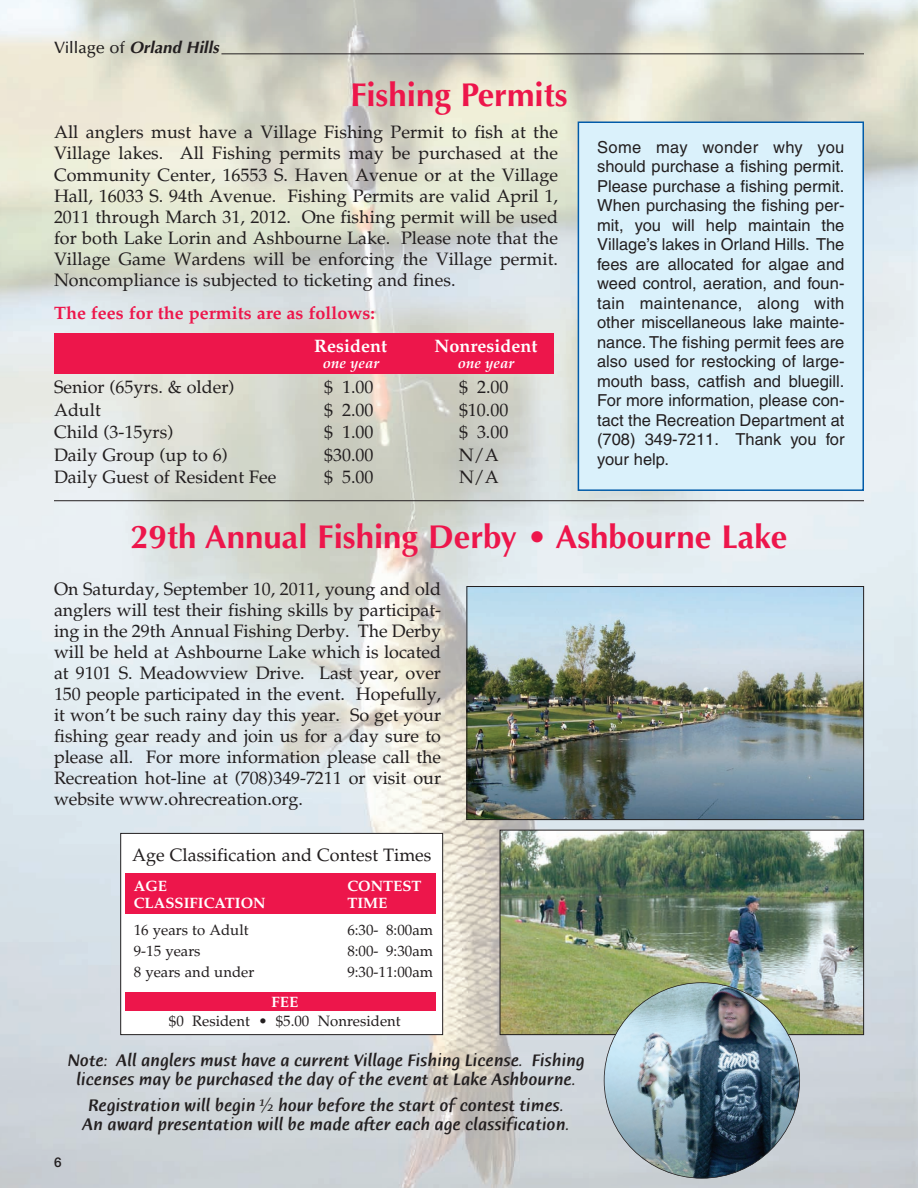
<style>
.page{position:relative;width:918px;height:1188px;background:#fff}
.page>*{position:absolute;margin:0;border:0;box-sizing:border-box;transform-origin:0 0}
.t1{font:700 33px "Optima";color:#ed164b}
.t2{font:18px/21px "Palatia";color:#231f20;text-align:justify}
.t3{font:italic 500 18px/19.5px "Humana Sans ITC";color:#231f20;text-align:center}
.t4{font:700 18px "Palatia";color:#ed164b}
.t5{font:700 18px "Palatino";color:#fff}
.t6{font:16.5px/19.5px "Helvetica";color:#231f20;text-align:justify}
.t7{font:italic 700 16.5px "Optima";color:#231f20}
.t8{font:15px "Palatia";color:#231f20}
.t9{font:700 15px "Palatino";color:#fff}
.t10{font:italic 700 15px "Palatino";color:#fff}
.t11{font:500 13.5px "Helvetica Neue";color:#231f20}
.s1{font-weight:500;font-style:normal}
</style>
<div class="page">
<img style="left:0;top:0;width:917px;height:1188px">
<hr style="left:221px;top:53px;width:643px;height:1px;background:#231f20">
<div style="left:54px;top:333px;width:500px;height:41px;background:#ed164b"></div>
<div style="left:121px;top:833px;width:322px;height:202px;background:#fff"></div>
<div style="left:120px;top:833px;width:323px;height:202px;border:1px solid #231f20"></div>
<hr style="left:54px;top:500px;width:810px;height:1px;background:#231f20">
<img style="left:468px;top:588px;width:394px;height:230px">
<div style="left:466px;top:586px;width:398px;height:234px;border:1px solid #231f20"></div>
<img style="left:502px;top:832px;width:360px;height:201px">
<div style="left:500px;top:830px;width:364px;height:205px;border:1px solid #231f20"></div>
<img style="left:604px;top:983px;width:196px;height:195px;border-radius:50%">
<div style="left:579px;top:123px;width:284px;height:366px;background:#daf1fb"></div>
<div style="left:578px;top:122px;width:286px;height:369px;border:2px solid #015ba9"></div>
<div style="left:125px;top:873px;width:311px;height:41px;background:#ed164b"></div>
<div style="left:125px;top:992px;width:311px;height:19px;background:#ed164b"></div>
<p class="t7" style="left:54px;top:40px;width:170px"><span class="s1">V i l l a g e o f</span> Orland Hills</p>
<h1 class="t1" style="left:350px;top:81px;width:219px">Fishing Permits</h1>
<p class="t2" style="left:54px;top:124px;width:506px">All anglers must have a Village Fishing Permit to fish at the Village lakes. All Fishing permits may be purchased at the Community Center, 16553 S. Haven Avenue or at the Village Hall, 16033 S. 94th Avenue. Fishing Permits are valid April 1, 2011 through March 31, 2012. One fishing permit will be used for both Lake Lorin and Ashbourne Lake. Please note that the Village Game Wardens will be enforcing the Village permit.<br>Noncompliance is subjected to ticketing and fines.</p>
<p class="t4" style="left:54px;top:306px;width:323px">The fees for the permits are as follows:</p>
<p class="t5" style="left:314px;top:338px;width:74px">Resident</p>
<p class="t5" style="left:435px;top:338px;width:104px">Nonresident</p>
<p class="t10" style="left:323px;top:357px;width:58px">one year</p>
<p class="t10" style="left:458px;top:357px;width:58px">one year</p>
<p class="t2" style="left:54px;top:379px;width:182px">Senior (65yrs. &amp; older)</p>
<p class="t2" style="left:324px;top:379px;width:51px">$ 1.00</p>
<p class="t2" style="left:459px;top:379px;width:51px">$ 2.00</p>
<p class="t2" style="left:54px;top:401px;width:48px">Adult</p>
<p class="t2" style="left:324px;top:401px;width:51px">$ 2.00</p>
<p class="t2" style="left:459px;top:401px;width:51px">$10.00</p>
<p class="t2" style="left:54px;top:424px;width:121px">Child (3-15yrs)</p>
<p class="t2" style="left:324px;top:424px;width:51px">$ 1.00</p>
<p class="t2" style="left:459px;top:424px;width:51px">$ 3.00</p>
<p class="t2" style="left:54px;top:446px;width:175px">Daily Group (up to 6)</p>
<p class="t2" style="left:324px;top:446px;width:51px">$30.00</p>
<p class="t2" style="left:459px;top:446px;width:41px">N/A</p>
<p class="t2" style="left:54px;top:469px;width:224px">Daily Guest of Resident Fee</p>
<p class="t2" style="left:324px;top:469px;width:51px">$ 5.00</p>
<p class="t2" style="left:459px;top:469px;width:41px">N/A</p>
<p class="t6" style="left:597px;top:139px;width:249px">Some may wonder why you should purchase a fishing permit.<br>Please purchase a fishing permit.<br>When purchasing the fishing per&shy;mit, you will help maintain the Village’s lakes in Orland Hills. The fees are allocated for algae and weed control, aeration, and foun&shy;tain maintenance, along with other miscellaneous lake mainte&shy;nance. The fishing permit fees are also used for restocking of large&shy;mouth bass, catfish and bluegill.<br>For more information, please con&shy;tact the Recreation Department at (708) 349-7211. Thank you for your help.</p>
<h1 class="t1" style="left:131px;top:523px;width:658px">29th Annual Fishing Derby • Ashbourne Lake</h1>
<p class="t2" style="left:54px;top:580px;width:389px">On Saturday, September 10, 2011, young and old anglers will test their fishing skills by participat&shy;ing in the 29th Annual Fishing Derby. The Derby will be held at Ashbourne Lake which is located at 9101 S. Meadowview Drive. Last year, over 150 people participated in the event. Hopefully, it won’t be such rainy day this year. So get your fishing gear ready and join us for a day sure to please all. For more information please call the Recreation hot-line at (708)349-7211 or visit our website www.ohrecreation.org.</p>
<p class="t2" style="left:132px;top:846px;width:301px">Age Classification and Contest Times</p>
<p class="t9" style="left:134px;top:880px;width:35px">AGE</p>
<p class="t9" style="left:347px;top:880px;width:76px">CONTEST</p>
<p class="t9" style="left:134px;top:897px;width:133px">CLASSIFICATION</p>
<p class="t9" style="left:347px;top:897px;width:42px">TIME</p>
<p class="t8" style="left:134px;top:924px;width:116px">16 years to Adult</p>
<p class="t8" style="left:347px;top:924px;width:87px">6:30- 8:00am</p>
<p class="t8" style="left:134px;top:945px;width:68px">9-15 years</p>
<p class="t8" style="left:347px;top:945px;width:87px">8:00- 9:30am</p>
<p class="t8" style="left:134px;top:966px;width:122px">8 years and under</p>
<p class="t8" style="left:347px;top:966px;width:87px">9:30-11:00am</p>
<p class="t9" style="left:272px;top:996px;width:28px">FEE</p>
<p class="t8" style="left:169px;top:1015px;width:233px">$0 Resident • $5.00 Nonresident</p>
<p class="t3" style="left:67px;top:1051px;width:519px">Note: All anglers must have a current Village Fishing License. Fishing licenses may be purchased the day of the event at Lake Ashbourne.</p>
<p class="t3" style="left:82px;top:1096px;width:489px">Registration will begin ½ hour before the start of contest times.<br>An award presentation will be made after each age classification.</p>
<p class="t11" style="left:54px;top:1157px;width:9px">6</p>
</div>
